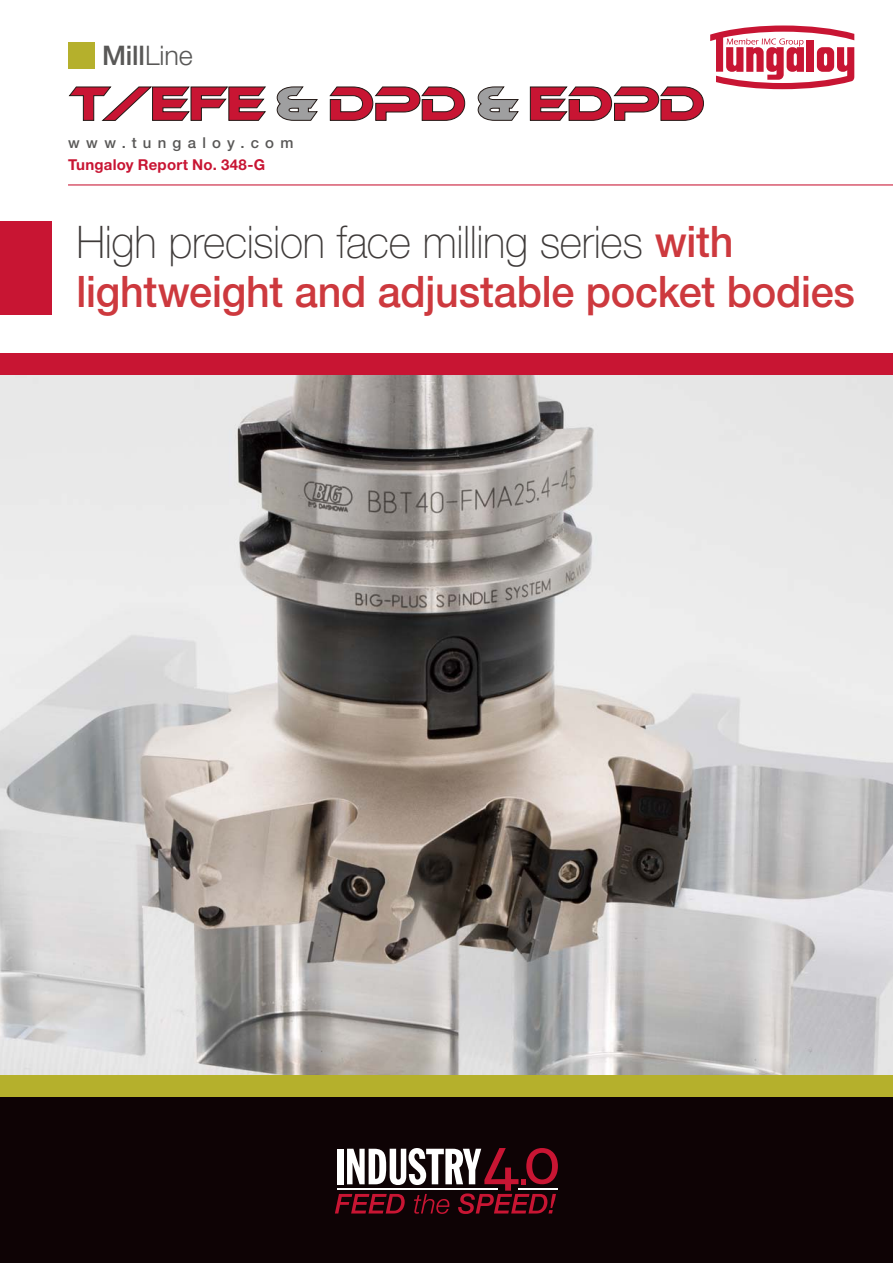
<style>
.page{position:relative;width:893px;height:1263px;background:#fff}
.page>*{position:absolute;margin:0;border:0;box-sizing:border-box;transform-origin:0 0}
.t1{font:100 45px "Helvetica Neue";letter-spacing:-.01em;color:#3e3a39;scale:.95 1}
.t2{font:500 43.5px "Helvetica Neue";letter-spacing:-.005em;color:#cd393e;scale:.95 1}
.t3{font:500 27px "Helvetica Neue LTW1 G";color:#595857}
.t4{font:700 15px "Helvetica Neue LTW1 G";letter-spacing:.015em;color:#c81533}
.t5{font:500 15px "Helvetica Neue LTW1 G";letter-spacing:.415em;color:#595857}
.s1{font-weight:300}
.s2{font-weight:500;font-size:43.5px;color:#cd393e}
</style>
<div class="page">
<img style="left:0;top:374px;width:893px;height:702px">
<div style="left:68px;top:43px;width:27px;height:26px;background:#b5b02c"></div>
<div style="left:0;top:221px;width:51px;height:94px;background:#c81533"></div>
<hr style="left:68px;top:184px;width:825px;height:1px;background:#c81533">
<div style="left:0;top:1076px;width:893px;height:21px;background:#b5b02c"></div>
<div style="left:0;top:353px;width:893px;height:21px;background:#c81533"></div>
<div style="left:0;top:1097px;width:893px;height:166px;background:#0e0305"></div>
<svg style="left:710px;top:26px;width:144px;height:63px"></svg>
<svg style="left:335px;top:1148px;width:223px;height:66px"></svg>
<hr style="left:337px;top:1188px;width:160px;height:2px;background:#fff">
<hr style="left:518px;top:1188px;width:40px;height:2px;background:#fff">
<svg style="left:68px;top:86px;width:198px;height:35px"></svg>
<svg style="left:276px;top:86px;width:42px;height:35px"></svg>
<svg style="left:329px;top:86px;width:136px;height:35px"></svg>
<svg style="left:477px;top:86px;width:42px;height:35px"></svg>
<svg style="left:530px;top:86px;width:174px;height:35px"></svg>
<p class="t3" style="left:102px;top:46px;width:92px">Mill<span class="s1">Line</span></p>
<p class="t5" style="left:68px;top:137px;width:227px">www.tungaloy.com</p>
<p class="t4" style="left:68px;top:159px;width:199px">Tungaloy Report No. 348-G</p>
<p class="t1" style="left:77px;top:216px;width:693px">High precision face milling series <span class="s2">with</span></p>
<p class="t2" style="left:77px;top:276px;width:821px">lightweight and adjustable pocket bodies</p>
</div>
